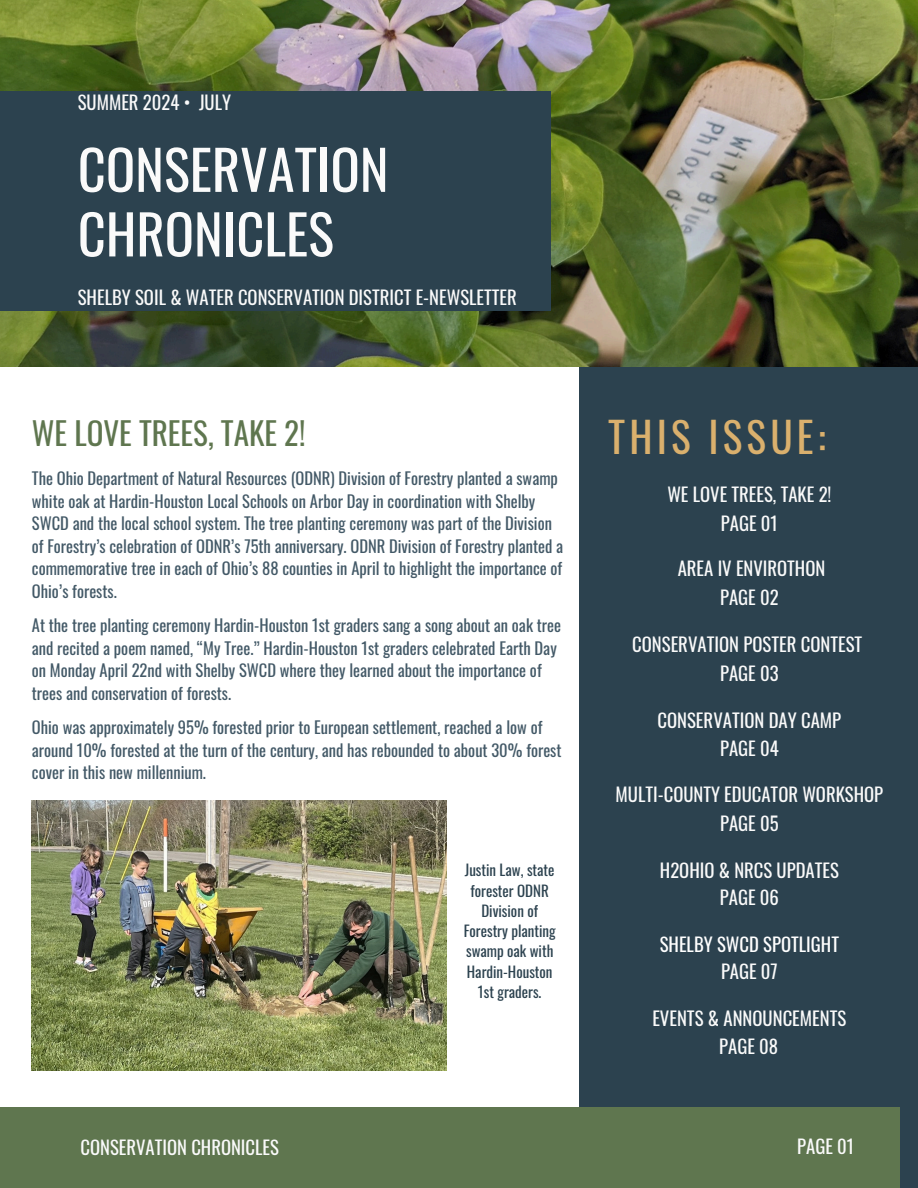
<style>
.page{position:relative;width:918px;height:1188px;background:#fff}
.page>*{position:absolute;margin:0;border:0;box-sizing:border-box;transform-origin:0 0}
.t1{font:54.45px/64.5px "Oswald";color:#fafafa}
.t2{font:41.4px "Oswald";letter-spacing:.1em;color:#dab06d}
.t3{font:31.2px "Oswald";color:#5f764f}
.t4{font:18.75px "Oswald";color:#fafafa}
.t5{font:18.75px "Oswald";color:#fff}
.t6{font:18.6px "Oswald";color:#fafafa}
.t7{font:16.5px/22.5px "Oswald";color:#435967}
.t8{font:15px/20.2px "Oswald";color:#2c424f;text-align:center}
</style>
<div class="page">
<div style="left:579px;top:342px;width:339px;height:846px;background:#2c424f"></div>
<img style="left:0;top:0;width:918px;height:366px">
<div style="left:0;top:92px;width:550px;height:219px;background:#2c424f"></div>
<div style="left:0;top:1107px;width:900px;height:81px;background:#5f764f"></div>
<img style="left:32px;top:800px;width:414px;height:270px">
<h4 class="t6" style="left:78px;top:88px;width:155px">SUMMER 2024 • JULY</h4>
<h1 class="t1" style="left:78px;top:135px;width:312px">CONSERVATION<br>CHRONICLES</h1>
<h2 class="t4" style="left:78px;top:283px;width:441px">SHELBY SOIL &amp; WATER CONSERVATION DISTRICT E-NEWSLETTER</h2>
<h4 class="t3" style="left:32px;top:409px;width:275px">WE LOVE TREES, TAKE 2!</h4>
<h4 class="t7" style="left:32px;top:466px;width:533px">The Ohio Department of Natural Resources (ODNR) Division of Forestry planted a swamp white oak at Hardin-Houston Local Schools on Arbor Day in coordination with Shelby SWCD and the local school system. The tree planting ceremony was part of the Division of Forestry’s celebration of ODNR’s 75th anniversary. ODNR Division of Forestry planted a commemorative tree in each of Ohio’s 88 counties in April to highlight the importance of Ohio’s forests.</h4>
<h4 class="t7" style="left:32px;top:613px;width:531px">At the tree planting ceremony Hardin-Houston 1st graders sang a song about an oak tree and recited a poem named, “My Tree.” Hardin-Houston 1st graders celebrated Earth Day on Monday April 22nd with Shelby SWCD where they learned about the importance of trees and conservation of forests.</h4>
<h4 class="t7" style="left:32px;top:715px;width:531px">Ohio was approximately 95% forested prior to European settlement, reached a low of around 10% forested at the turn of the century, and has rebounded to about 30% forest cover in this new millennium.</h4>
<h4 class="t8" style="left:464px;top:859px;width:93px">Justin Law, state forester ODNR<br>Division of<br>Forestry planting swamp oak with<br>Hardin-Houston<br>1st graders.</h4>
<h4 class="t2" style="left:608px;top:405px;width:219px">THIS ISSUE:</h4>
<h4 class="t6" style="left:667px;top:480px;width:166px">WE LOVE TREES, TAKE 2!</h4>
<h4 class="t6" style="left:721px;top:509px;width:59px">PAGE 01</h4>
<h4 class="t6" style="left:678px;top:554px;width:149px">AREA IV ENVIROTHON</h4>
<h4 class="t6" style="left:720px;top:583px;width:60px">PAGE 02</h4>
<h4 class="t4" style="left:632px;top:630px;width:232px">CONSERVATION POSTER CONTEST</h4>
<h4 class="t6" style="left:720px;top:658px;width:60px">PAGE 03</h4>
<p class="t4" style="left:657px;top:705px;width:185px">CONSERVATION DAY CAMP</p>
<h4 class="t6" style="left:720px;top:734px;width:60px">PAGE 04</h4>
<h4 class="t6" style="left:616px;top:780px;width:269px">MULTI-COUNTY EDUCATOR WORKSHOP</h4>
<h4 class="t6" style="left:720px;top:809px;width:60px">PAGE 05</h4>
<h4 class="t4" style="left:660px;top:855px;width:181px">H2OHIO &amp; NRCS UPDATES</h4>
<h3 class="t6" style="left:720px;top:883px;width:61px">PAGE 06</h3>
<p class="t5" style="left:660px;top:930px;width:181px">SHELBY SWCD SPOTLIGHT</p>
<p class="t6" style="left:721px;top:957px;width:58px">PAGE 07</p>
<p class="t4" style="left:652px;top:1004px;width:196px">EVENTS &amp; ANNOUNCEMENTS</p>
<p class="t6" style="left:719px;top:1032px;width:60px">PAGE 08</p>
<h4 class="t6" style="left:81px;top:1133px;width:200px">CONSERVATION CHRONICLES</h4>
<h4 class="t6" style="left:797px;top:1132px;width:59px">PAGE 01</h4>
</div>
